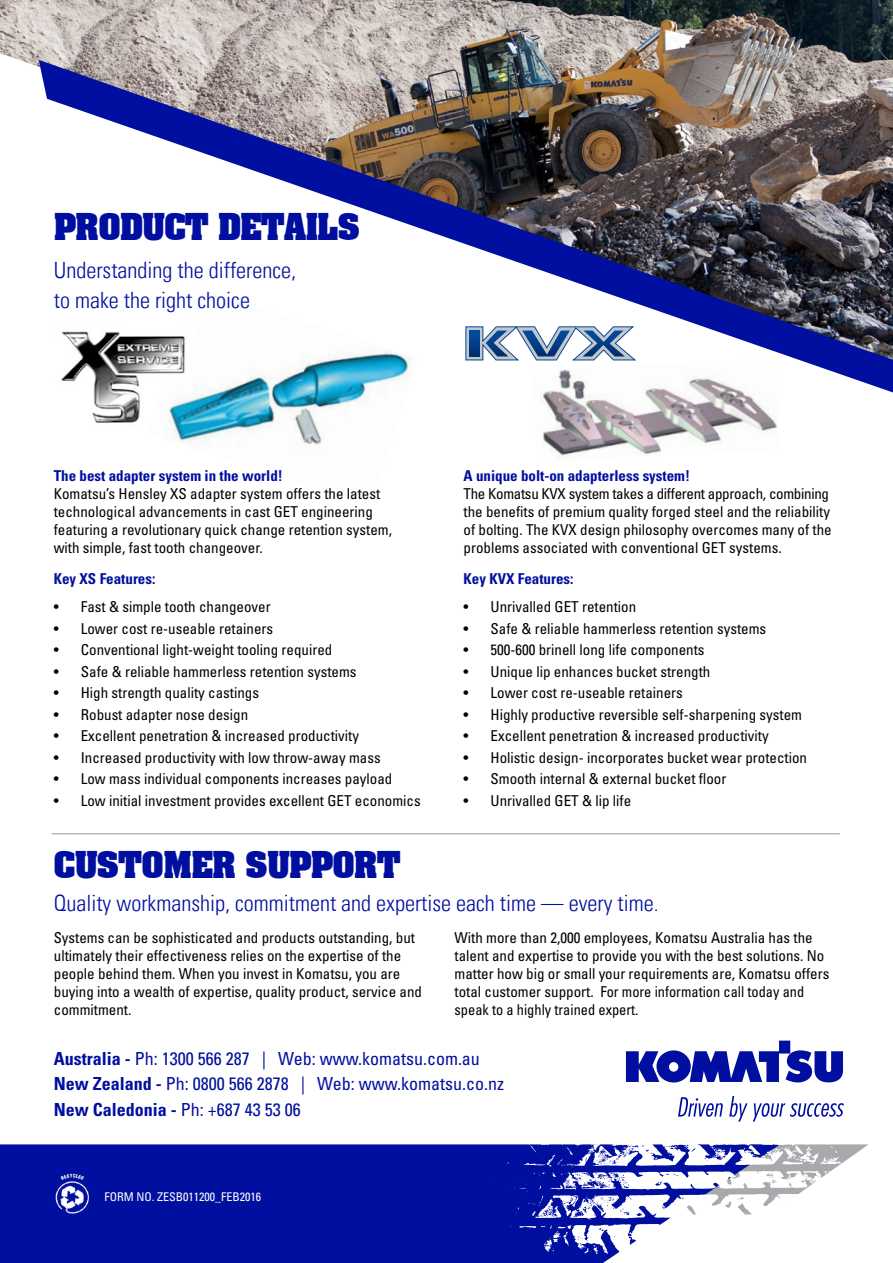
<style>
.page{position:relative;width:893px;height:1263px;background:#fff}
.page>*{position:absolute;margin:0;border:0;box-sizing:border-box;transform-origin:0 0}
.t1{font:700 31.5px "Aaron";letter-spacing:-.015em;color:#000f9f}
.t2{font:300 condensed 22.5px "Univers";color:#000f9f}
.t3{font:condensed 18px/25.5px "Univers";color:#000f9f}
.Hightlight_text{font:condensed 15px/18px "Univers";color:#000}
.Hightlight_text-2{font:700 condensed 15px "Univers";color:#000f9f}
.t4{font:condensed 12px "Univers";color:#fff}
.s1{font-weight:700;color:#000f9f}
.s2{font-weight:700}
</style>
<div class="page">
<img style="left:0;top:0;width:893px;height:67px">
<img style="left:39px;top:60px;width:854px;height:332px">
<img style="left:147px;top:286px;width:272px;height:164px">
<img style="left:49px;top:326px;width:147px;height:107px">
<img style="left:532px;top:358px;width:249px;height:99px">
<svg style="left:466px;top:326px;width:170px;height:34px"></svg>
<hr style="left:52px;top:833px;width:788px;height:1px;background:#939598">
<div style="left:0;top:1144px;width:494px;height:119px;background:#000f9f"></div>
<svg style="left:494px;top:1144px;width:375px;height:119px"></svg>
<img style="left:54px;top:1171px;width:36px;height:45px">
<svg style="left:678px;top:1097px;width:45px;height:20px"></svg>
<svg style="left:729px;top:1096px;width:18px;height:25px"></svg>
<svg style="left:753px;top:1103px;width:91px;height:18px"></svg>
<svg style="left:626px;top:1040px;width:217px;height:42px"></svg>
<p class="t1" style="left:54px;top:200px;width:308px">PRODUCT DETAILS</p>
<p class="t2" style="left:54px;top:256px;width:244px">Understanding the difference,</p>
<p class="t2" style="left:54px;top:286px;width:198px">to make the right choice</p>
<p class="Hightlight_text" style="left:54px;top:467px;width:340px"><span class="s1">The best adapter system in the world!<br></span>Komatsu’s Hensley XS adapter system offers the latest technological advancements in cast GET engineering featuring a revolutionary quick change retention system, with simple, fast tooth changeover.</p>
<p class="Hightlight_text" style="left:463px;top:467px;width:370px"><span class="s1">A unique bolt-on adapterless system!<br></span>The Komatsu KVX system takes a different approach, combining the benefits of premium quality forged steel and the reliability of bolting. The KVX design philosophy overcomes many of the problems associated with conventional GET systems.</p>
<p class="Hightlight_text-2" style="left:54px;top:570px;width:103px">Key XS Features:</p>
<p class="Hightlight_text-2" style="left:463px;top:570px;width:111px">Key KVX Features:</p>
<p class="Hightlight_text" style="left:463px;top:598px;width:174px">• Unrivalled GET retention</p>
<p class="Hightlight_text" style="left:463px;top:619px;width:304px">• Safe &amp; reliable hammerless retention systems</p>
<p class="Hightlight_text" style="left:463px;top:641px;width:243px">• 500-600 brinell long life components</p>
<p class="Hightlight_text" style="left:463px;top:662px;width:248px">• Unique lip enhances bucket strength</p>
<p class="Hightlight_text" style="left:463px;top:684px;width:221px">• Lower cost re-useable retainers</p>
<p class="Hightlight_text" style="left:463px;top:705px;width:340px">• Highly productive reversible self-sharpening system</p>
<p class="Hightlight_text" style="left:463px;top:727px;width:307px">• Excellent penetration &amp; increased productivity</p>
<p class="Hightlight_text" style="left:463px;top:748px;width:345px">• Holistic design- incorporates bucket wear protection</p>
<p class="Hightlight_text" style="left:463px;top:770px;width:264px">• Smooth internal &amp; external bucket floor</p>
<p class="Hightlight_text" style="left:463px;top:791px;width:169px">• Unrivalled GET &amp; lip life</p>
<p class="Hightlight_text" style="left:54px;top:598px;width:218px">• Fast &amp; simple tooth changeover</p>
<p class="Hightlight_text" style="left:54px;top:619px;width:221px">• Lower cost re-useable retainers</p>
<p class="Hightlight_text" style="left:54px;top:641px;width:280px">• Conventional light-weight tooling required</p>
<p class="Hightlight_text" style="left:54px;top:662px;width:304px">• Safe &amp; reliable hammerless retention systems</p>
<p class="Hightlight_text" style="left:54px;top:684px;width:207px">• High strength quality castings</p>
<p class="Hightlight_text" style="left:54px;top:705px;width:196px">• Robust adapter nose design</p>
<p class="Hightlight_text" style="left:54px;top:727px;width:307px">• Excellent penetration &amp; increased productivity</p>
<p class="Hightlight_text" style="left:54px;top:748px;width:328px">• Increased productivity with low throw-away mass</p>
<p class="Hightlight_text" style="left:54px;top:770px;width:340px">• Low mass individual components increases payload</p>
<p class="Hightlight_text" style="left:54px;top:791px;width:368px">• Low initial investment provides excellent GET economics</p>
<p class="t1" style="left:54px;top:838px;width:348px">CUSTOMER SUPPORT</p>
<p class="t2" style="left:54px;top:890px;width:606px">Quality workmanship, commitment and expertise each time — every time.</p>
<p class="Hightlight_text" style="left:54px;top:928px;width:370px">Systems can be sophisticated and products outstanding, but ultimately their effectiveness relies on the expertise of the people behind them. When you invest in Komatsu, you are buying into a wealth of expertise, quality product, service and commitment.</p>
<p class="Hightlight_text" style="left:454px;top:928px;width:376px">With more than 2,000 employees, Komatsu Australia has the talent and expertise to provide you with the best solutions. No matter how big or small your requirements are, Komatsu offers total customer support. For more information call today and speak to a highly trained expert.</p>
<p class="t3" style="left:54px;top:1045px;width:452px"><span class="s2">Australia -</span> Ph: 1300 566 287 | Web: www.komatsu.com.au<br><span class="s2">New Zealand -</span> Ph: 0800 566 2878 | Web: www.komatsu.co.nz<br><span class="s2">New Caledonia -</span> Ph: +687 43 53 06</p>
<p class="t4" style="left:105px;top:1189px;width:158px">FORM NO. ZESB011200_FEB2016</p>
</div>
